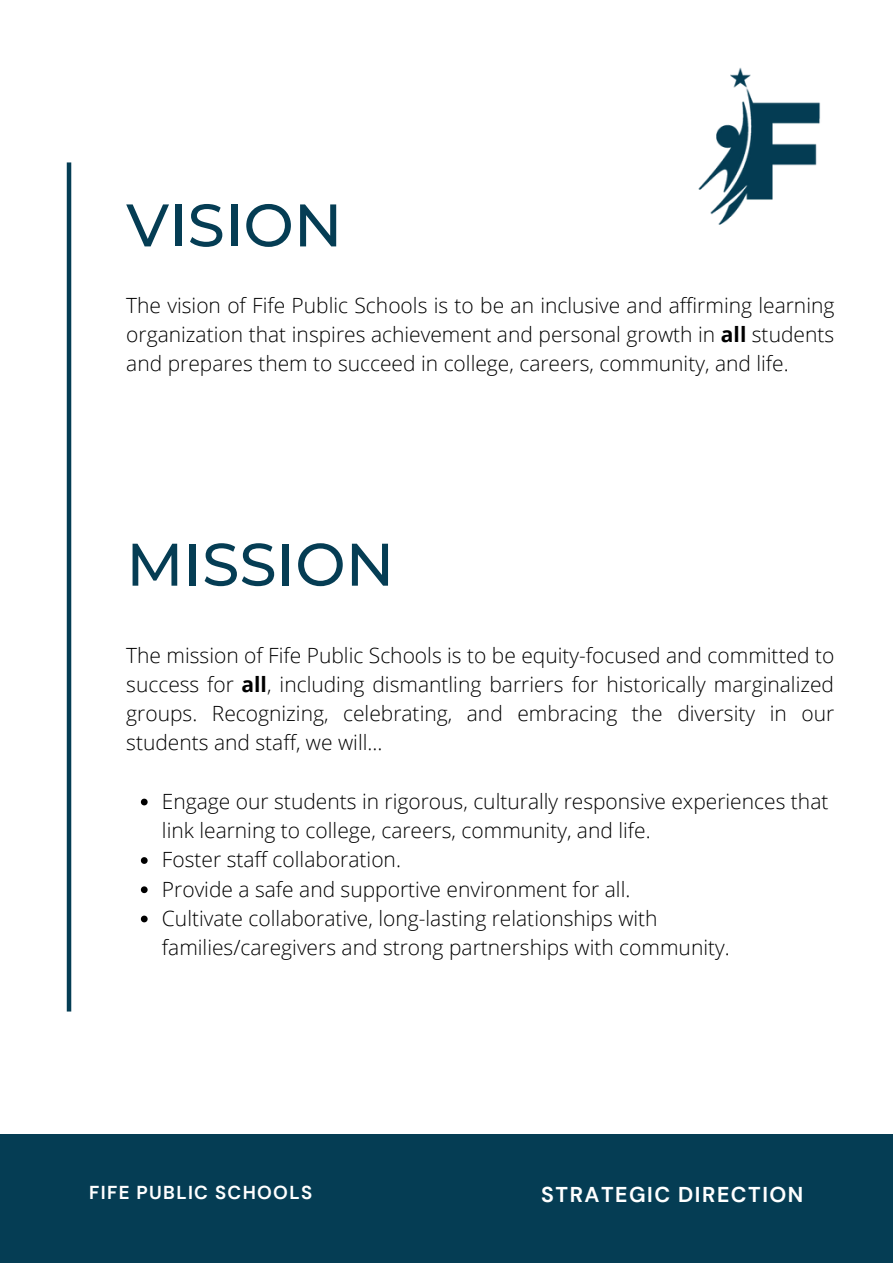
<style>
.page{position:relative;width:893px;height:1264px;background:#fff}
.page>*{position:absolute;margin:0;border:0;box-sizing:border-box;transform-origin:0 0}
.t1{font:500 60px "Montserrat";color:#053d54}
.t2{font:700 21.45px "DM Sans";letter-spacing:.07em;color:#fff}
.t3{font:300 21px/29.2px "Open Sans";color:#000;text-align:justify}
.t4{font:700 18.75px "DM Sans";letter-spacing:.07em;color:#fff}
.s1{font-weight:700}
</style>
<div class="page">
<div style="left:0;top:1134px;width:892px;height:128px;background:#053d54"></div>
<hr style="left:67px;top:162px;width:4px;height:849px;background:#053d54">
<svg style="left:141px;top:798px;width:7px;height:7px"></svg>
<svg style="left:141px;top:857px;width:7px;height:6px"></svg>
<svg style="left:141px;top:886px;width:7px;height:7px"></svg>
<svg style="left:141px;top:915px;width:7px;height:7px"></svg>
<img style="left:698px;top:67px;width:123px;height:158px">
<p class="t1" style="left:126px;top:188px;width:218px">VISION</p>
<p class="t3" style="left:126px;top:290px;width:709px">The vision of Fife Public Schools is to be an inclusive and affirming learning organization that inspires achievement and personal growth in <span class="s1">all</span> students and prepares them to succeed in college, careers, community, and life.</p>
<p class="t1" style="left:126px;top:527px;width:269px">MISSION</p>
<p class="t3" style="left:126px;top:639px;width:709px">The mission of Fife Public Schools is to be equity-focused and committed to success for <span class="s1">all</span>, including dismantling barriers for historically marginalized groups. Recognizing, celebrating, and embracing the diversity in our students and staff, we will…</p>
<p class="t3" style="left:162px;top:786px;width:668px">Engage our students in rigorous, culturally responsive experiences that link learning to college, careers, community, and life.</p>
<p class="t3" style="left:162px;top:844px;width:240px">Foster staff collaboration.</p>
<p class="t3" style="left:162px;top:873px;width:470px">Provide a safe and supportive environment for all.</p>
<p class="t3" style="left:162px;top:903px;width:569px">Cultivate collaborative, long-lasting relationships with families/caregivers and strong partnerships with community.</p>
<p class="t4" style="left:89px;top:1180px;width:224px">FIFE PUBLIC SCHOOLS</p>
<p class="t2" style="left:541px;top:1180px;width:264px">STRATEGIC DIRECTION</p>
</div>
